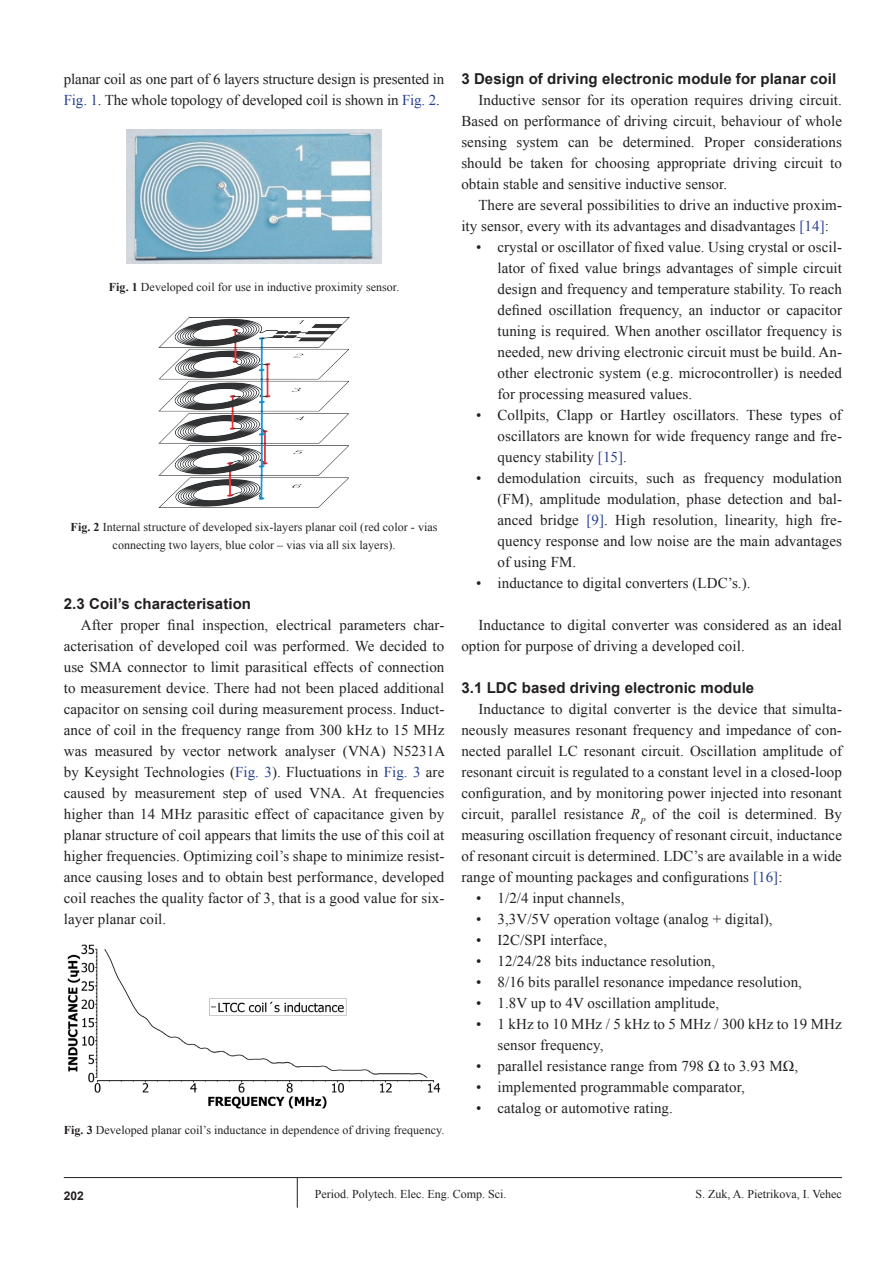
<style>
.page{position:relative;width:893px;height:1263px;background:#fff}
.page>*{position:absolute;margin:0;border:0;box-sizing:border-box;transform-origin:0 0}
.t1{font:15px/21px "Times New Roman";letter-spacing:.005em;color:#231f20;text-align:justify}
.t2{font:700 15px "Arial";letter-spacing:.005em;color:#231f20}
.t3{font:12px/18px "Times New Roman";letter-spacing:.005em;color:#231f20;text-align:center}
.t4{font:700 12px "Arial";color:#231f20}
.s1{color:#253f8e}
.s2{font-weight:700}
.s3{font-style:italic}
</style>
<div class="page">
<hr style="left:64px;top:1177px;width:778px;height:1px;background:#231f20">
<svg style="left:297px;top:1178px;width:1px;height:29px"></svg>
<img style="left:126px;top:129px;width:256px;height:134px">
<img style="left:158px;top:317px;width:192px;height:191px">
<img style="left:67px;top:944px;width:374px;height:165px">
<p class="t1" style="left:64px;top:68px;width:382px">planar coil as one part of 6 layers structure design is presented in<br><span class="s1">Fig. 1</span>. The whole topology of developed coil is shown in <span class="s1">Fig. 2</span>.</p>
<p class="t3" style="left:109px;top:278px;width:292px"><span class="s2">Fig. 1</span> Developed coil for use in inductive proximity sensor.</p>
<p class="t3" style="left:71px;top:518px;width:368px"><span class="s2">Fig. 2</span> Internal structure of developed six‑layers planar coil (red color - vias connecting two layers, blue color – vias via all six layers).</p>
<p class="t2" style="left:64px;top:593px;width:189px">2.3 Coil’s characterisation</p>
<p class="t1" style="left:64px;top:614px;width:383px;text-indent:17px">After proper final inspection, electrical parameters char&shy;acterisation of developed coil was performed. We decided to use SMA connector to limit parasitical effects of connection to measurement device. There had not been placed additional capacitor on sensing coil during measurement process. Induct&shy;ance of coil in the frequency range from 300 kHz to 15 MHz was measured by vector network analyser (VNA) N5231A by Keysight Technologies (<span class="s1">Fig. 3</span>). Fluctuations in <span class="s1">Fig. 3</span> are caused by measurement step of used VNA. At frequencies higher than 14 MHz parasitic effect of capacitance given by planar structure of coil appears that limits the use of this coil at higher frequencies. Optimizing coil’s shape to minimize resist&shy;ance causing loses and to obtain best performance, developed coil reaches the quality factor of 3, that is a good value for six&shy;layer planar coil.</p>
<p class="t3" style="left:64px;top:1121px;width:382px"><span class="s2">Fig. 3</span> Developed planar coil’s inductance in dependence of driving frequency.</p>
<p class="t2" style="left:461px;top:68px;width:376px">3 Design of driving electronic module for planar coil</p>
<p class="t1" style="left:461px;top:89px;width:382px;text-indent:17px">Inductive sensor for its operation requires driving circuit.<br>Based on performance of driving circuit, behaviour of whole sensing system can be determined. Proper considerations should be taken for choosing appropriate driving circuit to obtain stable and sensitive inductive sensor.</p>
<p class="t1" style="left:461px;top:194px;width:382px;text-indent:17px">There are several possibilities to drive an inductive proxim&shy;ity sensor, every with its advantages and disadvantages <span class="s1">[14]</span>:</p>
<p class="t1" style="left:497px;top:236px;width:346px;text-indent:-21px">• crystal or oscillator of fixed value. Using crystal or oscil&shy;lator of fixed value brings advantages of simple circuit design and frequency and temperature stability. To reach defined oscillation frequency, an inductor or capacitor tuning is required. When another oscillator frequency is needed, new driving electronic circuit must be build. An&shy;other electronic system (e.g. microcontroller) is needed for processing measured values.</p>
<p class="t1" style="left:497px;top:404px;width:346px;text-indent:-21px">• Collpits, Clapp or Hartley oscillators. These types of oscillators are known for wide frequency range and fre&shy;quency stability <span class="s1">[15]</span>.</p>
<p class="t1" style="left:497px;top:467px;width:346px;text-indent:-21px">• demodulation circuits, such as frequency modulation (FM), amplitude modulation, phase detection and bal&shy;anced bridge <span class="s1">[9]</span>. High resolution, linearity, high fre&shy;quency response and low noise are the main advantages of using FM.</p>
<p class="t1" style="left:476px;top:572px;width:276px">• inductance to digital converters (LDC’s.).</p>
<p class="t1" style="left:461px;top:614px;width:382px;text-indent:17px">Inductance to digital converter was considered as an ideal option for purpose of driving a developed coil.</p>
<p class="t2" style="left:461px;top:677px;width:294px">3.1 LDC based driving electronic module</p>
<p class="t1" style="left:461px;top:698px;width:382px;text-indent:17px">Inductance to digital converter is the device that simulta&shy;neously measures resonant frequency and impedance of con&shy;nected parallel LC resonant circuit. Oscillation amplitude of resonant circuit is regulated to a constant level in a closed‑loop configuration, and by monitoring power injected into resonant circuit, parallel resistance <span class="s3">R</span><sub>P</sub> of the coil is determined. By measuring oscillation frequency of resonant circuit, inductance of resonant circuit is determined. LDC’s are available in a wide range of mounting packages and configurations <span class="s1">[16]</span>:</p>
<p class="t1" style="left:476px;top:887px;width:150px">• 1/2/4 input channels,</p>
<p class="t1" style="left:476px;top:908px;width:298px">• 3,3V/5V operation voltage (analog + digital),</p>
<p class="t1" style="left:476px;top:929px;width:132px">• I2C/SPI interface,</p>
<p class="t1" style="left:476px;top:950px;width:240px">• 12/24/28 bits inductance resolution,</p>
<p class="t1" style="left:476px;top:971px;width:327px">• 8/16 bits parallel resonance impedance resolution,</p>
<p class="t1" style="left:476px;top:992px;width:244px">• 1.8V up to 4V oscillation amplitude,</p>
<p class="t1" style="left:497px;top:1013px;width:346px;text-indent:-21px">• 1 kHz to 10 MHz / 5 kHz to 5 MHz / 300 kHz to 19 MHz sensor frequency,</p>
<p class="t1" style="left:476px;top:1055px;width:323px">• parallel resistance range from 798 Ω to 3.93 MΩ,</p>
<p class="t1" style="left:476px;top:1076px;width:270px">• implemented programmable comparator,</p>
<p class="t1" style="left:476px;top:1097px;width:198px">• catalog or automotive rating.</p>
<p class="t4" style="left:64px;top:1187px;width:22px">202</p>
<p class="t3" style="left:315px;top:1185px;width:193px">Period. Polytech. Elec. Eng. Comp. Sci.</p>
<p class="t3" style="left:695px;top:1185px;width:148px">S. Zuk, A. Pietrikova, I. Vehec</p>
</div>
